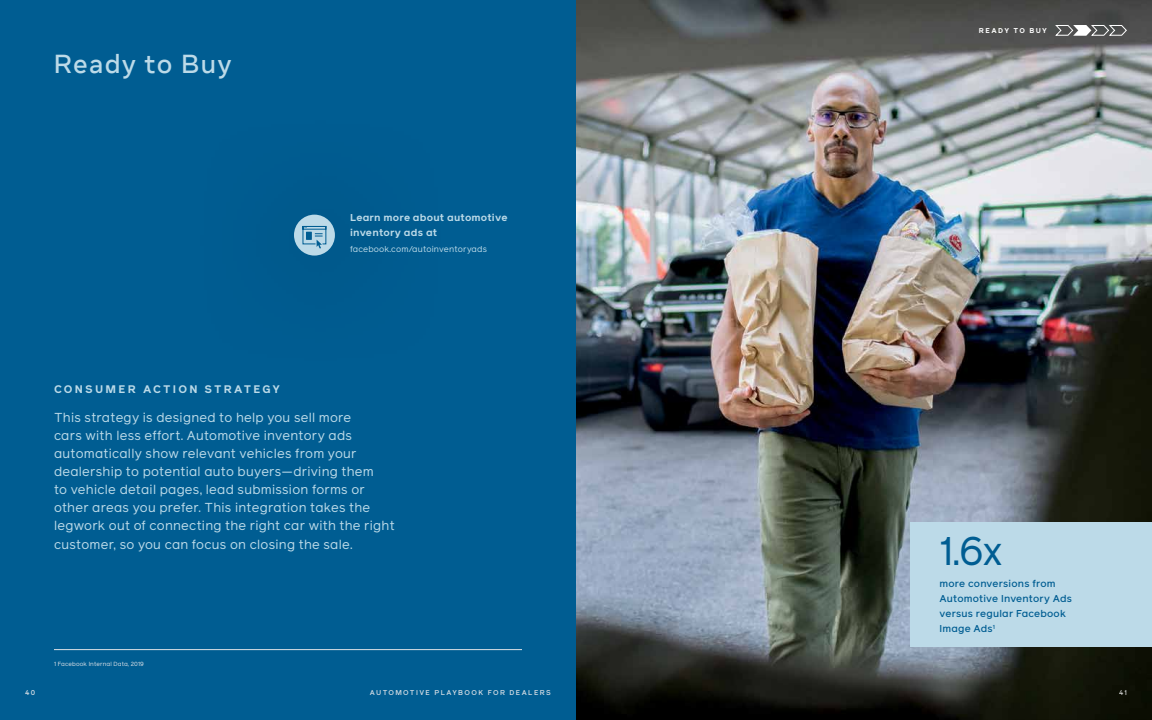
<style>
.page{position:relative;width:1152px;height:720px;background:#fff}
.page>*{position:absolute;margin:0;border:0;box-sizing:border-box;transform-origin:0 0}
.t1{font:40px "Facebook Reader";color:#005d92}
.t2{font:500 26px "Optimistic Display";letter-spacing:.05em;color:#bcdae8}
.t3{font:13px/18px "Facebook Reader";letter-spacing:.02em;color:#bcdae8}
.t4{font:700 11px "Facebook Reader";letter-spacing:.2em;color:#bcdae8}
.t5{font:500 10px/15px "Facebook Reader";letter-spacing:.02em;color:#005d92}
.t6{font:700 10px/15px "Facebook Reader";letter-spacing:.02em;color:#bcdae8}
.t7{font:8.5px "Facebook Reader";letter-spacing:.02em;color:#bcdae8}
.t8{font:500 7px "Facebook Reader";letter-spacing:.2em;color:#dee2e7}
.t9{font:700 7px "Facebook Reader";letter-spacing:.2em;color:#fff}
.t10{font:7px "Facebook Reader";color:#fff}
.t11{font:6px "Facebook Reader";letter-spacing:.02em;color:#dee2e7}
</style>
<div class="page">
<div style="left:0;top:0;width:577px;height:720px;background:#005d92"></div>
<hr style="left:54px;top:649px;width:468px;height:1px;background:#dee2e7">
<div style="left:294px;top:215px;width:41px;height:41px;background:#bcdae8;border-radius:50%"></div>
<svg style="left:302px;top:226px;width:24px;height:22px"></svg>
<img style="left:577px;top:0;width:575px;height:720px">
<svg style="left:1054px;top:24px;width:74px;height:12px"></svg>
<div style="left:911px;top:523px;width:241px;height:124px;background:#bcdae8"></div>
<h2 class="t2" style="left:54px;top:54px;width:180px">Ready to Buy</h2>
<p class="t4" style="left:54px;top:384px;width:228px">CONSUMER ACTION STRATEGY</p>
<p class="t6" style="left:350px;top:211px;width:159px">Learn more about automotive inventory ads at</p>
<p class="t7" style="left:350px;top:245px;width:138px">facebook.com/autoinventoryads</p>
<p class="t3" style="left:54px;top:409px;width:342px">This strategy is designed to help you sell more<br>cars with less effort. Automotive inventory ads automatically show relevant vehicles from your dealership to potential auto buyers—driving them<br>to vehicle detail pages, lead submission forms or other areas you prefer. This integration takes the legwork out of connecting the right car with the right customer, so you can focus on closing the sale.</p>
<p class="t11" style="left:54px;top:661px;width:91px">1 Facebook Internal Data, 2019</p>
<p class="t8" style="left:25px;top:690px;width:12px">40</p>
<p class="t8" style="left:370px;top:690px;width:183px">AUTOMOTIVE PLAYBOOK FOR DEALERS</p>
<p class="t9" style="left:979px;top:27px;width:70px">READY TO BUY</p>
<h1 class="t1" style="left:940px;top:533px;width:64px">1.6x</h1>
<p class="t5" style="left:940px;top:577px;width:134px">more conversions from<br>Automotive Inventory Ads versus regular Facebook<br>Image Ads<sup>1</sup></p>
<p class="t10" style="left:1119px;top:689px;width:9px">41</p>
</div>
